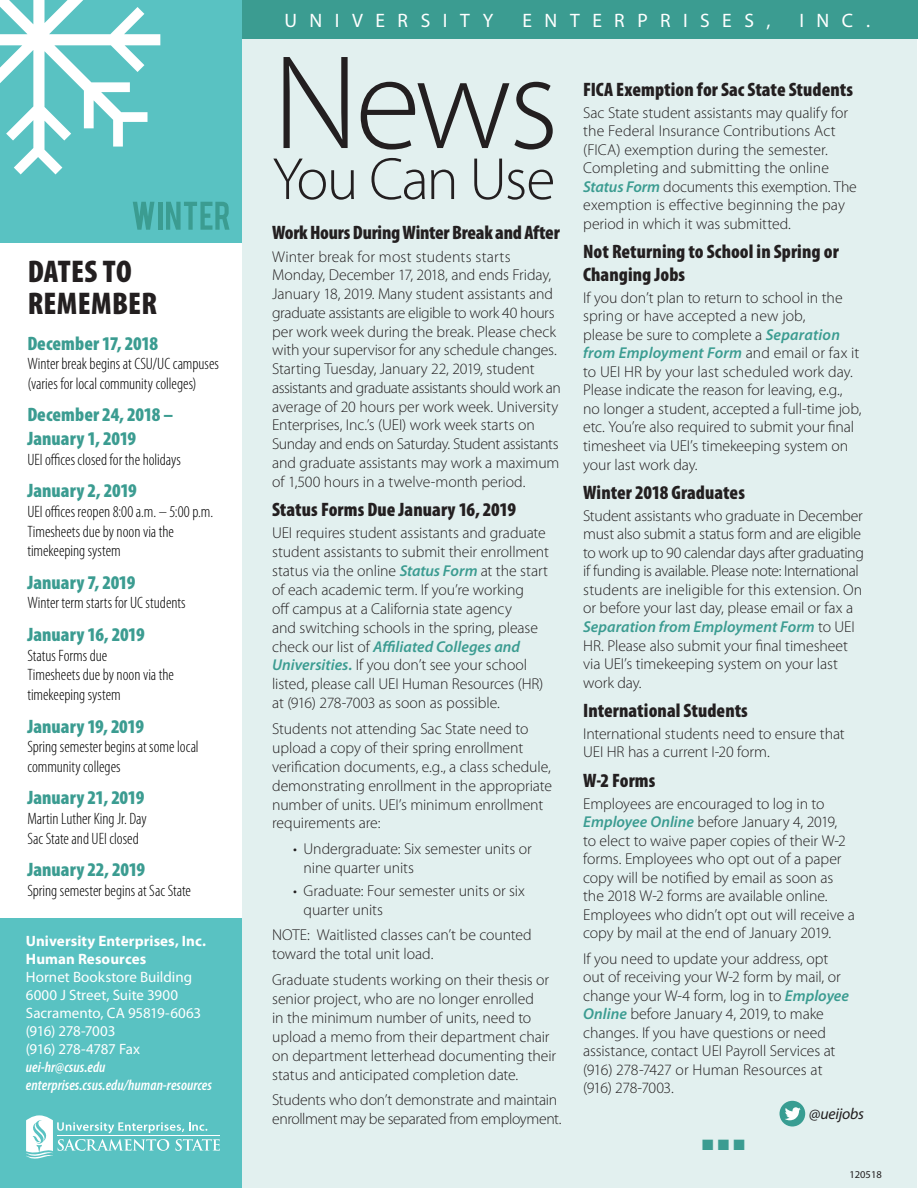
<style>
.page{position:relative;width:918px;height:1188px;background:#fff}
.page>*{position:absolute;margin:0;border:0;box-sizing:border-box;transform-origin:0 0}
.Headline_masthead_wh{font:300 135px "Myriad Pro";color:#231f20}
.Headline_masthead_wh-2{font:300 60px "Myriad Pro";letter-spacing:-.03em;color:#231f20}
.mpro_light_cond_9_5{font:900 condensed 31.5px/31.5px "Myriad Pro";letter-spacing:.01em;color:#231f20}
.mpro_light_0p0{font:900 condensed 19.5px/22.5px "Myriad Pro";color:#231f20}
.mpro_light_cond_9_5-2{font:900 condensed 19.5px/23.4px "Myriad Pro";color:#3b9c91}
.t1{font:19.5px "Myriad Pro";letter-spacing:.645em;color:#fff}
.mpro_light_cond_9_5-3{font:300 condensed 16.5px/19.8px "Myriad Pro";color:#000}
.mpro_light_0p0-2{font:300 15.75px/18.9px "Myriad Pro";letter-spacing:-.01em;color:#231f20}
.mpro_light_0p0-3{font:italic 15.75px "Myriad Pro";letter-spacing:-.01em;color:#231f20}
.Footer_0p0{font:15px/18px "Myriad Pro";color:#fff}
.Footer_0p0-2{font:italic 600 condensed 15px/18px "Myriad Pro";letter-spacing:.005em;color:#fff}
.mpro_light_0p6_befor{font:700 15px/18px "Myriad Pro";letter-spacing:.005em;color:#fff}
.Footer_0p0-3{font:15px "Myriad Pro";letter-spacing:-.03em;color:#fff}
.Footer_0p0-4{font:15px "Myriad Pro";letter-spacing:-.025em;color:#fff}
.mpro_light_0p6_befor-2{font:15px "Zapf Dingbats ITC";color:#3b9c91}
.date{font:10.5px "Myriad Pro";color:#231f20}
.s1{font-weight:600;font-style:italic;color:#3b9c91}
</style>
<div class="page">
<div style="left:0;top:918px;width:243px;height:270px;background:#59c2c2"></div>
<svg style="left:26px;top:1115px;width:194px;height:44px"></svg>
<div style="left:0;top:0;width:243px;height:243px;background:#59c2c2"></div>
<svg style="left:0;top:0;width:160px;height:174px"></svg>
<svg style="left:133px;top:202px;width:21px;height:28px"></svg>
<hr style="left:158px;top:202px;width:4px;height:28px;background:#3b9c91">
<svg style="left:166px;top:202px;width:64px;height:28px"></svg>
<div style="left:243px;top:1px;width:674px;height:1186px;background:#e2f0ef"></div>
<div style="left:243px;top:0;width:675px;height:39px;background:#3b9c91"></div>
<div style="left:780px;top:1101px;width:25px;height:25px;background:#389d92;border-radius:50%"></div>
<svg style="left:785px;top:1107px;width:16px;height:13px"></svg>
<p class="mpro_light_cond_9_5" style="left:28px;top:255px;width:131px">DATES TO<br>REMEMBER</p>
<p class="mpro_light_cond_9_5-2" style="left:27px;top:331px;width:132px">December 17, 2018</p>
<p class="mpro_light_cond_9_5-3" style="left:27px;top:354px;width:193px">Winter break begins at CSU/UC campuses (varies for local community colleges)</p>
<p class="mpro_light_cond_9_5-2" style="left:27px;top:403px;width:147px">December 24, 2018 –<br>January 1, 2019</p>
<p class="mpro_light_cond_9_5-3" style="left:27px;top:449px;width:155px">UEI offices closed for the holidays</p>
<p class="mpro_light_cond_9_5-2" style="left:27px;top:478px;width:111px">January 2, 2019</p>
<p class="mpro_light_cond_9_5-3" style="left:27px;top:501px;width:187px">UEI offices reopen 8:00 a.m. – 5:00 p.m.<br>Timesheets due by noon via the timekeeping system</p>
<p class="mpro_light_cond_9_5-2" style="left:27px;top:570px;width:110px">January 7, 2019</p>
<p class="mpro_light_cond_9_5-3" style="left:27px;top:593px;width:160px">Winter term starts for UC students</p>
<p class="mpro_light_cond_9_5-2" style="left:27px;top:622px;width:119px">January 16, 2019</p>
<p class="mpro_light_cond_9_5-3" style="left:27px;top:645px;width:148px">Status Forms due<br>Timesheets due by noon via the timekeeping system</p>
<p class="mpro_light_cond_9_5-2" style="left:27px;top:714px;width:118px">January 19, 2019</p>
<p class="mpro_light_cond_9_5-3" style="left:27px;top:737px;width:173px">Spring semester begins at some local community colleges</p>
<p class="mpro_light_cond_9_5-2" style="left:27px;top:786px;width:118px">January 21, 2019</p>
<p class="mpro_light_cond_9_5-3" style="left:27px;top:809px;width:121px">Martin Luther King Jr. Day<br>Sac State and UEI closed</p>
<p class="mpro_light_cond_9_5-2" style="left:27px;top:858px;width:119px">January 22, 2019</p>
<p class="mpro_light_cond_9_5-3" style="left:27px;top:881px;width:165px">Spring semester begins at Sac State</p>
<p class="mpro_light_0p6_befor" style="left:26px;top:931px;width:182px">University Enterprises, Inc.<br>Human Resources</p>
<p class="Footer_0p0" style="left:26px;top:967px;width:177px">Hornet Bookstore Building<br>6000 J Street, Suite 3900<br>Sacramento, CA 95819-6063</p>
<p class="Footer_0p0-4" style="left:26px;top:1021px;width:91px">(916) 278-7003</p>
<p class="Footer_0p0-3" style="left:26px;top:1039px;width:116px">(916) 278-4787 Fax</p>
<p class="Footer_0p0-2" style="left:26px;top:1057px;width:188px">uei-hr@csus.edu enterprises.csus.edu/human-resources</p>
<p class="t1" style="left:284px;top:9px;width:211px">UNIVERSITY</p>
<p class="t1" style="left:523px;top:9px;width:249px">ENTERPRISES,</p>
<p class="t1" style="left:799px;top:9px;width:72px">INC.</p>
<p class="Headline_masthead_wh" style="left:272px;top:22px;width:288px">News</p>
<p class="Headline_masthead_wh-2" style="left:272px;top:143px;width:285px">You Can Use</p>
<p class="mpro_light_0p0" style="left:272px;top:221px;width:289px">Work Hours During Winter Break and After</p>
<p class="mpro_light_0p0-2" style="left:272px;top:247px;width:290px">Winter break for most students starts Monday, December 17, 2018, and ends Friday, January 18, 2019. Many student assistants and graduate assistants are eligible to work 40 hours per work week during the break. Please check with your supervisor for any schedule changes.<br>Starting Tuesday, January 22, 2019, student assistants and graduate assistants should work an average of 20 hours per work week. University Enterprises, Inc.’s (UEI) work week starts on Sunday and ends on Saturday. Student assistants and graduate assistants may work a maximum of 1,500 hours in a twelve-month period.</p>
<p class="mpro_light_0p0" style="left:272px;top:497px;width:245px">Status Forms Due January 16, 2019</p>
<p class="mpro_light_0p0-2" style="left:272px;top:523px;width:278px">UEI requires student assistants and graduate student assistants to submit their enrollment status via the online <span class="s1">Status Form</span> at the start of each academic term. If you’re working<br>off campus at a California state agency<br>and switching schools in the spring, please check our list of <span class="s1">Affiliated Colleges and Universities.</span> If you don’t see your school listed, please call UEI Human Resources (HR) at (916) 278-7003 as soon as possible.</p>
<p class="mpro_light_0p0-2" style="left:272px;top:719px;width:281px">Students not attending Sac State need to upload a copy of their spring enrollment verification documents, e.g., a class schedule, demonstrating enrollment in the appropriate number of units. UEI’s minimum enrollment requirements are:</p>
<p class="mpro_light_0p0-2" style="left:304px;top:840px;width:230px;text-indent:-11px">• Undergraduate: Six semester units or nine quarter units</p>
<p class="mpro_light_0p0-2" style="left:304px;top:881px;width:223px;text-indent:-11px">• Graduate: Four semester units or six quarter units</p>
<p class="mpro_light_0p0-2" style="left:272px;top:926px;width:261px">NOTE: Waitlisted classes can’t be counted toward the total unit load.</p>
<p class="mpro_light_0p0-2" style="left:272px;top:970px;width:286px">Graduate students working on their thesis or senior project, who are no longer enrolled<br>in the minimum number of units, need to upload a memo from their department chair on department letterhead documenting their status and anticipated completion date.</p>
<p class="mpro_light_0p0-2" style="left:272px;top:1090px;width:291px">Students who don’t demonstrate and maintain enrollment may be separated from employment.</p>
<p class="mpro_light_0p0" style="left:583px;top:77px;width:271px">FICA Exemption for Sac State Students</p>
<p class="mpro_light_0p0-2" style="left:583px;top:103px;width:275px;line-height:18.5px">Sac State student assistants may qualify for the Federal Insurance Contributions Act (FICA) exemption during the semester.<br>Completing and submitting the online <span class="s1">Status Form</span> documents this exemption. The exemption is effective beginning the pay period in which it was submitted.</p>
<p class="mpro_light_0p0" style="left:583px;top:240px;width:257px">Not Returning to School in Spring or<br>Changing Jobs</p>
<p class="mpro_light_0p0-2" style="left:583px;top:288px;width:280px">If you don’t plan to return to school in the spring or have accepted a new job,<br>please be sure to complete a <span class="s1">Separation from Employment Form</span> and email or fax it to UEI HR by your last scheduled work day.<br>Please indicate the reason for leaving, e.g., no longer a student, accepted a full-time job, etc. You’re also required to submit your final timesheet via UEI’s timekeeping system on your last work day.</p>
<p class="mpro_light_0p0" style="left:583px;top:480px;width:163px">Winter 2018 Graduates</p>
<p class="mpro_light_0p0-2" style="left:583px;top:506px;width:282px;line-height:18.5px">Student assistants who graduate in December must also submit a status form and are eligible to work up to 90 calendar days after graduating if funding is available. Please note: International students are ineligible for this extension. On or before your last day, please email or fax a <span class="s1">Separation from Employment Form</span> to UEI HR. Please also submit your final timesheet via UEI’s timekeeping system on your last work day.</p>
<p class="mpro_light_0p0" style="left:583px;top:698px;width:166px">International Students</p>
<p class="mpro_light_0p0-2" style="left:583px;top:724px;width:263px">International students need to ensure that<br>UEI HR has a current I-20 form.</p>
<p class="mpro_light_0p0" style="left:583px;top:768px;width:74px">W-2 Forms</p>
<p class="mpro_light_0p0-2" style="left:583px;top:794px;width:273px;line-height:18.5px">Employees are encouraged to log in to <span class="s1">Employee Online</span> before January 4, 2019,<br>to elect to waive paper copies of their W-2 forms. Employees who opt out of a paper copy will be notified by email as soon as the 2018 W-2 forms are available online.<br>Employees who didn’t opt out will receive a copy by mail at the end of January 2019.</p>
<p class="mpro_light_0p0-2" style="left:583px;top:949px;width:267px">If you need to update your address, opt out of receiving your W-2 form by mail, or change your W-4 form, log in to <span class="s1">Employee Online</span> before January 4, 2019, to make changes. If you have questions or need assistance, contact UEI Payroll Services at (916) 278-7427 or Human Resources at (916) 278-7003.</p>
<p class="mpro_light_0p0-3" style="left:809px;top:1104px;width:56px">@ueijobs</p>
<p class="mpro_light_0p6_befor-2" style="left:702px;top:1138px;width:44px">■ ■ ■</p>
<p class="date" style="left:850px;top:1168px;width:34px">120518</p>
</div>
